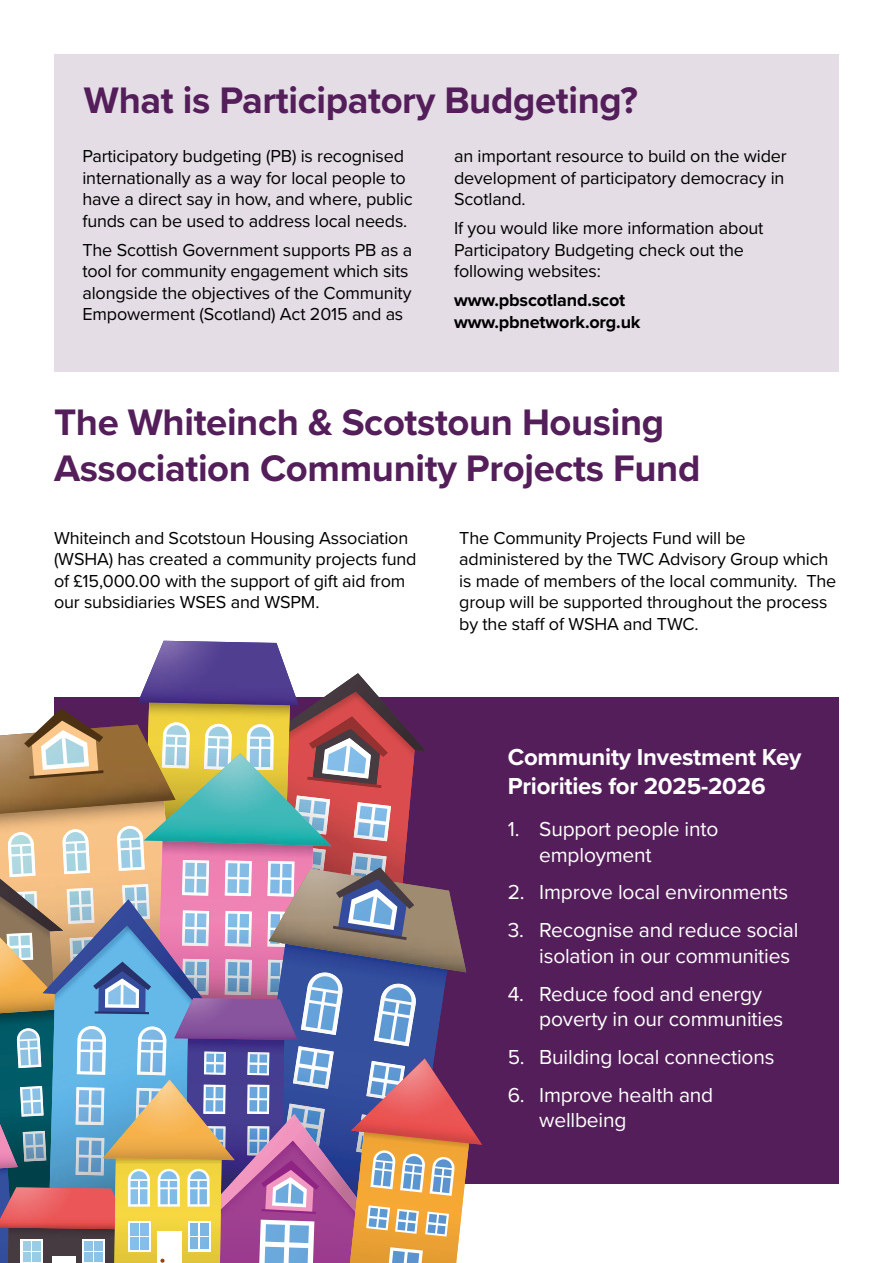
<style>
.page{position:relative;width:893px;height:1263px;background:#fff}
.page>*{position:absolute;margin:0;border:0;box-sizing:border-box;transform-origin:0 0}
.t1{font:700 38.25px/45.9px "Proxima Nova";letter-spacing:-.01em;color:#541e5a}
.t2{font:700 24px/28.8px "Proxima Nova";letter-spacing:-.01em;color:#fff}
.t3{font:21px/25.2px "Proxima Nova";letter-spacing:-.01em;color:#fff}
.t4{font:18px/21.6px "Proxima Nova";letter-spacing:-.01em;color:#000}
.t5{font:700 18px/21.6px "Proxima Nova";letter-spacing:-.01em;color:#000}
</style>
<div class="page">
<div style="left:54px;top:697px;width:785px;height:486px;background:#541e5a"></div>
<div style="left:54px;top:54px;width:785px;height:317px;background:#e5dde6"></div>
<img style="left:0;top:641px;width:482px;height:622px">
<img style="left:351px;top:1058px;width:131px;height:87px">
<h1 class="t1" style="left:84px;top:77px;width:555px">What is Participatory Budgeting?</h1>
<p class="t4" style="left:82px;top:144px;width:332px">Participatory budgeting (PB) is recognised internationally as a way for local people to have a direct say in how, and where, public funds can be used to address local needs.</p>
<p class="t4" style="left:82px;top:238px;width:331px">The Scottish Government supports PB as a tool for community engagement which sits alongside the objectives of the Community Empowerment (Scotland) Act 2015 and as</p>
<p class="t4" style="left:454px;top:144px;width:334px">an important resource to build on the wider development of participatory democracy in<br>Scotland.</p>
<p class="t4" style="left:454px;top:216px;width:311px">If you would like more information about<br>Participatory Budgeting check out the following websites:</p>
<p class="t5" style="left:454px;top:289px;width:188px">www.pbscotland.scot www.pbnetwork.org.uk</p>
<h1 class="t1" style="left:54px;top:399px;width:648px">The Whiteinch &amp; Scotstoun Housing<br>Association Community Projects Fund</h1>
<p class="t4" style="left:54px;top:526px;width:364px">Whiteinch and Scotstoun Housing Association (WSHA) has created a community projects fund of £15,000.00 with the support of gift aid from our subsidiaries WSES and WSPM.</p>
<p class="t4" style="left:459px;top:526px;width:379px">The Community Projects Fund will be administered by the TWC Advisory Group which is made of members of the local community. The group will be supported throughout the process by the staff of WSHA and TWC.</p>
<h2 class="t2" style="left:508px;top:742px;width:295px">Community Investment Key<br>Priorities for 2025-2026</h2>
<p class="t3" style="left:539px;top:816px;width:181px;text-indent:-32px">1. Support people into employment</p>
<p class="t3" style="left:508px;top:879px;width:282px">2. Improve local environments</p>
<p class="t3" style="left:539px;top:917px;width:261px;text-indent:-32px">3. Recognise and reduce social isolation in our communities</p>
<p class="t3" style="left:539px;top:980px;width:246px;text-indent:-32px">4. Reduce food and energy poverty in our communities</p>
<p class="t3" style="left:508px;top:1043px;width:268px">5. Building local connections</p>
<p class="t3" style="left:539px;top:1081px;width:176px;text-indent:-32px">6. Improve health and wellbeing</p>
</div>
